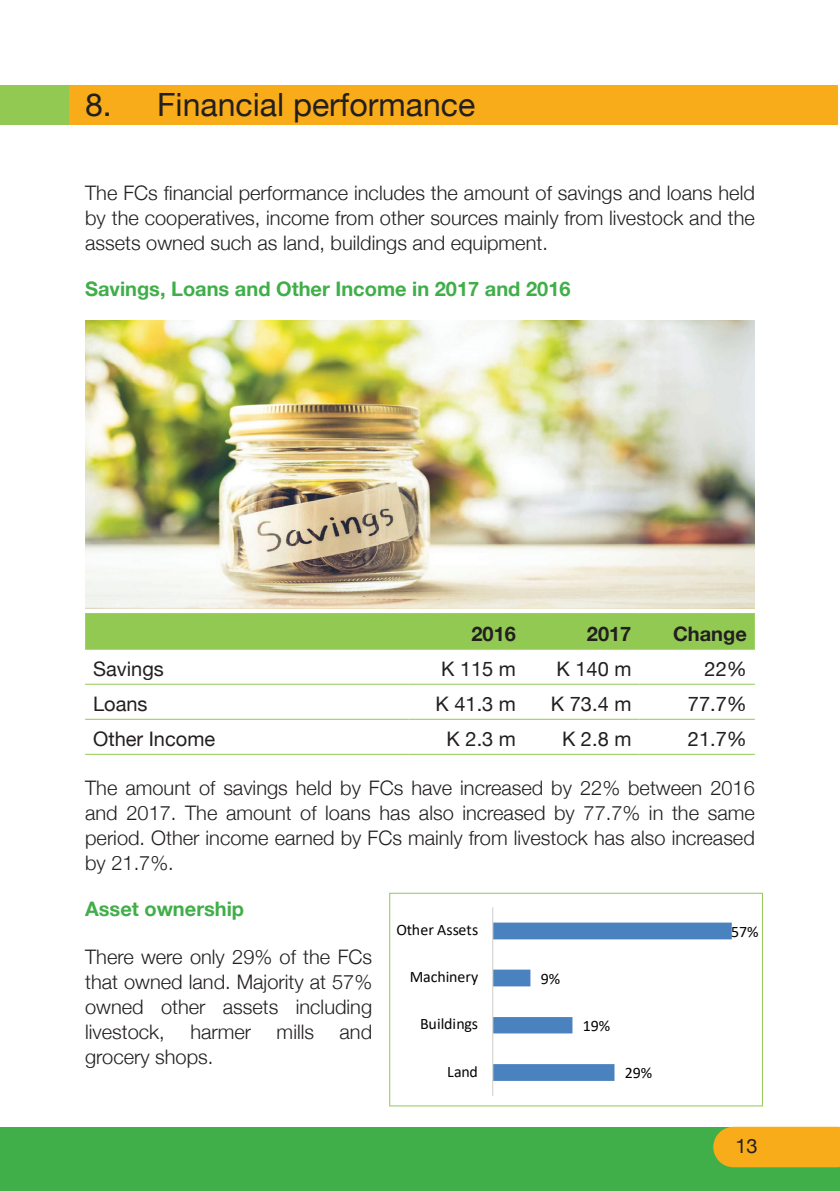
<style>
.page{position:relative;width:840px;height:1191px;background:#fff}
.page>*{position:absolute;margin:0;border:0;box-sizing:border-box;transform-origin:0 0}
.t1{font:32px "Helvetica Neue";color:#231f20}
.t2{font:300 20px/25px "Helvetica Neue";color:#231f20;text-align:justify}
.t3{font:20px "Helvetica Neue";color:#231f20}
.t4{font:700 20px "Helvetica Neue";color:#40ae49}
.t5{font:700 20px "Helvetica Neue";color:#231f20}
.t6{font:16px "Calibri";color:#040503}
</style>
<div class="page">
<div style="left:0;top:1127px;width:839px;height:64px;background:#40ae49"></div>
<div style="left:713px;top:1126px;width:126px;height:41px;background:#f9ac19"></div>
<div style="left:0;top:85px;width:837px;height:40px;background:#f9ac19"></div>
<div style="left:0;top:85px;width:69px;height:40px;background:#91c953"></div>
<img style="left:85px;top:320px;width:669px;height:288px">
<div style="left:85px;top:614px;width:669px;height:34px;background:#91c953"></div>
<hr style="left:85px;top:613px;width:323px;height:1px;background:#91c953">
<hr style="left:408px;top:613px;width:115px;height:1px;background:#91c953">
<hr style="left:523px;top:613px;width:116px;height:1px;background:#91c953">
<hr style="left:639px;top:613px;width:115px;height:1px;background:#91c953">
<hr style="left:85px;top:648px;width:323px;height:1px;background:#91c953">
<hr style="left:408px;top:648px;width:115px;height:1px;background:#91c953">
<hr style="left:523px;top:648px;width:116px;height:1px;background:#91c953">
<hr style="left:639px;top:648px;width:115px;height:1px;background:#91c953">
<hr style="left:85px;top:683px;width:323px;height:1px;background:#91c953">
<hr style="left:408px;top:683px;width:115px;height:1px;background:#91c953">
<hr style="left:523px;top:683px;width:116px;height:1px;background:#91c953">
<hr style="left:639px;top:683px;width:115px;height:1px;background:#91c953">
<hr style="left:85px;top:719px;width:323px;height:1px;background:#91c953">
<hr style="left:408px;top:719px;width:115px;height:1px;background:#91c953">
<hr style="left:523px;top:719px;width:116px;height:1px;background:#91c953">
<hr style="left:639px;top:719px;width:115px;height:1px;background:#91c953">
<hr style="left:85px;top:754px;width:323px;height:1px;background:#91c953">
<hr style="left:408px;top:754px;width:115px;height:1px;background:#91c953">
<hr style="left:523px;top:754px;width:116px;height:1px;background:#91c953">
<hr style="left:639px;top:754px;width:115px;height:1px;background:#91c953">
<svg style="left:493px;top:922px;width:238px;height:159px"></svg>
<hr style="left:491px;top:907px;width:2px;height:189px;background:#dad9d8">
<div style="left:389px;top:892px;width:373px;height:214px;border:1px solid #91c953"></div>
<p class="t1" style="left:85px;top:81px;width:391px">8. Financial performance</p>
<p class="t2" style="left:85px;top:178px;width:670px">The FCs financial performance includes the amount of savings and loans held by the cooperatives, income from other sources mainly from livestock and the assets owned such as land, buildings and equipment.</p>
<p class="t4" style="left:85px;top:273px;width:486px">Savings, Loans and Other Income in 2017 and 2016</p>
<p class="t5" style="left:471px;top:618px;width:46px">2016</p>
<p class="t5" style="left:586px;top:618px;width:46px">2017</p>
<p class="t5" style="left:672px;top:618px;width:75px">Change</p>
<p class="t3" style="left:93px;top:654px;width:72px">Savings</p>
<p class="t3" style="left:441px;top:654px;width:76px">K 115 m</p>
<p class="t3" style="left:556px;top:654px;width:76px">K 140 m</p>
<p class="t3" style="left:704px;top:654px;width:44px">22%</p>
<p class="t3" style="left:93px;top:689px;width:56px">Loans</p>
<p class="t3" style="left:435px;top:689px;width:82px">K 41.3 m</p>
<p class="t3" style="left:550px;top:689px;width:82px">K 73.4 m</p>
<p class="t3" style="left:687px;top:689px;width:60px">77.7%</p>
<p class="t3" style="left:93px;top:725px;width:123px">Other Income</p>
<p class="t3" style="left:446px;top:725px;width:71px">K 2.3 m</p>
<p class="t3" style="left:561px;top:725px;width:71px">K 2.8 m</p>
<p class="t3" style="left:687px;top:725px;width:60px">21.7%</p>
<p class="t2" style="left:85px;top:773px;width:670px">The amount of savings held by FCs have increased by 22% between 2016 and 2017. The amount of loans has also increased by 77.7% in the same period. Other income earned by FCs mainly from livestock has also increased by 21.7%.</p>
<p class="t4" style="left:85px;top:893px;width:160px">Asset ownership</p>
<p class="t2" style="left:85px;top:943px;width:288px">There were only 29% of the FCs that owned land. Majority at 57% owned other assets including livestock,</p>
<p class="t6" style="left:396px;top:918px;width:83px">Other Assets</p>
<p class="t6" style="left:730px;top:920px;width:29px">57%</p>
<p class="t6" style="left:409px;top:965px;width:70px">Machinery</p>
<p class="t6" style="left:540px;top:967px;width:21px">9%</p>
<p class="t6" style="left:420px;top:1013px;width:59px">Buildings</p>
<p class="t6" style="left:582px;top:1014px;width:29px">19%</p>
<p class="t2" style="left:190px;top:1018px;width:62px">harmer</p>
<p class="t2" style="left:276px;top:1018px;width:39px">mills</p>
<p class="t2" style="left:339px;top:1018px;width:34px">and</p>
<p class="t2" style="left:85px;top:1043px;width:130px">grocery shops.</p>
<p class="t6" style="left:447px;top:1060px;width:32px">Land</p>
<p class="t6" style="left:624px;top:1061px;width:29px">29%</p>
<p class="t3" style="left:735px;top:1131px;width:24px">13</p>
</div>
